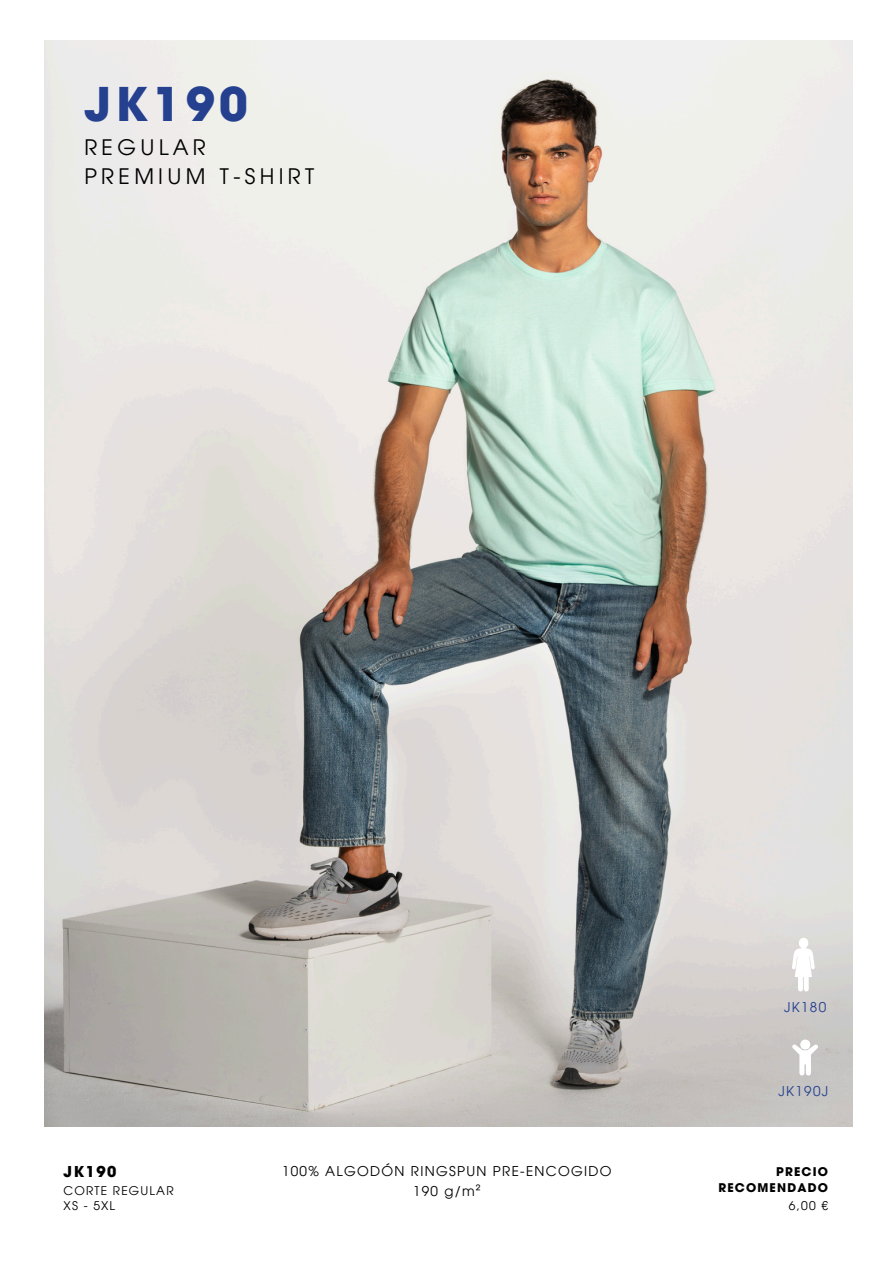
<style>
.page{position:relative;width:894px;height:1264px;background:#fff}
.page>*{position:absolute;margin:0;border:0;box-sizing:border-box;transform-origin:0 0}
.t1{font:700 46.35px "ITC Avant Garde Pro";letter-spacing:.095em;color:#24408f}
.t2{font:21.45px/29.2px "ITC Avant Garde Pro";letter-spacing:.2em;color:#000}
.t3{font:700 15px "ITC Avant Garde Pro";letter-spacing:.095em;color:#000}
.t4{font:13.5px "ITC Avant Garde Pro";letter-spacing:.095em;color:#000}
.t5{font:13.5px "ITC Avant Garde Pro";letter-spacing:.095em;color:#24408f}
.t6{font:12px "ITC Avant Garde Pro";letter-spacing:.095em;color:#000}
.t7{font:700 12px/16px "ITC Avant Garde Pro";letter-spacing:.095em;color:#000;text-align:right}
</style>
<div class="page">
<img style="left:44px;top:41px;width:808px;height:1085px">
<svg style="left:791px;top:937px;width:23px;height:54px"></svg>
<svg style="left:792px;top:1039px;width:25px;height:36px"></svg>
<p class="t1" style="left:84px;top:87px;width:165px">JK190</p>
<h4 class="t2" style="left:84px;top:135px;width:231px">REGULAR<br>PREMIUM T-SHIRT</h4>
<p class="t3" style="left:64px;top:1166px;width:54px">JK190</p>
<h1 class="t4" style="left:282px;top:1166px;width:331px">100% ALGODÓN RINGSPUN PRE-ENCOGIDO</h1>
<h2 class="t4" style="left:413px;top:1185px;width:69px">190 g/m²</h2>
<p class="t6" style="left:64px;top:1185px;width:111px">CORTE REGULAR</p>
<h3 class="t6" style="left:64px;top:1201px;width:53px">XS - 5XL</h3>
<p class="t5" style="left:783px;top:1002px;width:44px">JK180</p>
<h4 class="t5" style="left:778px;top:1085px;width:51px">JK190J</h4>
<p class="t7" style="left:718px;top:1165px;width:111px">PRECIO<br>RECOMENDADO</p>
<h4 class="t6" style="left:788px;top:1201px;width:41px">6,00 €</h4>
</div>
